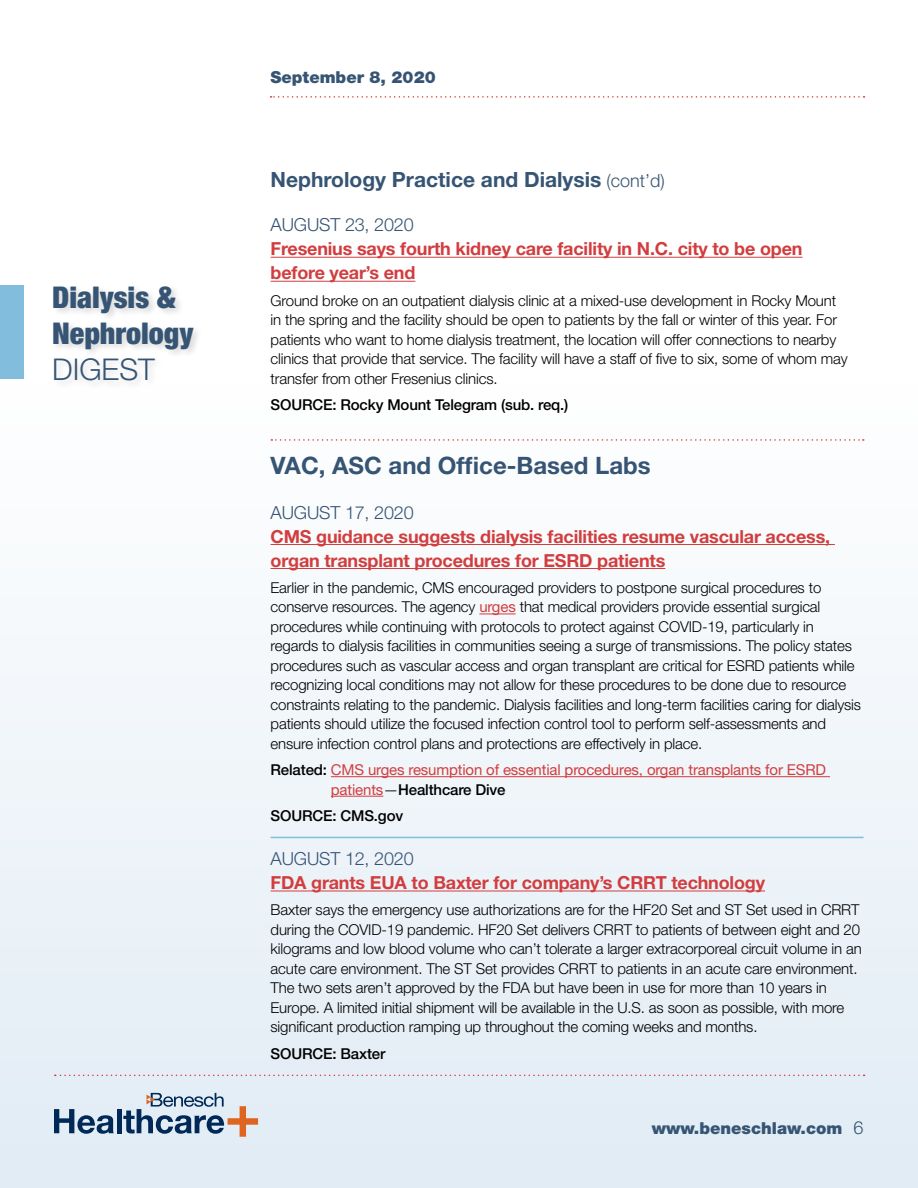
<style>
.page{position:relative;width:918px;height:1188px;background:#fff}
.page>*{position:absolute;margin:0;border:0;box-sizing:border-box;transform-origin:0 0}
.t1{font:900 condensed 30px/36px "Helvetica Neue";color:#365473}
.t2{font:300 30px "Helvetica Neue";color:#365473}
.t3{font:700 24px "Helvetica Neue";color:#365473}
.t4{font:700 21px "Helvetica Neue";color:#365473}
.t5{font:700 18px/24px "Helvetica Neue";letter-spacing:-.01em;color:#d23d3e}
.t6{font:300 18px "Helvetica Neue";letter-spacing:-.01em;color:#365473}
.t7{font:900 16.5px "Helvetica Neue";color:#365473}
.t8{font:300 15px/19.5px "Helvetica Neue";letter-spacing:-.01em;color:#000}
.t9{font:15px/19.5px "Helvetica Neue";letter-spacing:-.01em;color:#d23d3e}
.t10{font:500 15px "Helvetica Neue";letter-spacing:-.01em;color:#000}
.s1{font-weight:300;font-size:18px}
.s2{font-weight:400;color:#d23d3e}
.s3{font-weight:500;color:#000}
.s4{font-weight:300;color:#000}
</style>
<div class="page">
<div style="left:0;top:385px;width:918px;height:803px;background:linear-gradient(to bottom,#fefefe,#e1ebf4)"></div>
<hr style="left:271px;top:257px;width:532px;height:1px;background:#d23d3e">
<hr style="left:271px;top:281px;width:144px;height:1px;background:#d23d3e">
<svg style="left:271px;top:439px;width:593px;height:2px"></svg>
<hr style="left:271px;top:544px;width:564px;height:1px;background:#d23d3e">
<hr style="left:271px;top:568px;width:394px;height:1px;background:#d23d3e">
<hr style="left:479px;top:614px;width:37px;height:1px;background:#d23d3e">
<hr style="left:331px;top:776px;width:499px;height:1px;background:#d23d3e">
<hr style="left:331px;top:796px;width:52px;height:1px;background:#d23d3e">
<hr style="left:271px;top:837px;width:593px;height:1px;background:#82bddd">
<hr style="left:271px;top:891px;width:494px;height:1px;background:#d23d3e">
<svg style="left:271px;top:96px;width:594px;height:2px"></svg>
<div style="left:0;top:285px;width:23px;height:93px;background:#82bddd"></div>
<svg style="left:55px;top:1075px;width:810px;height:1px"></svg>
<svg style="left:54px;top:1109px;width:60px;height:25px"></svg>
<hr style="left:117px;top:1109px;width:4px;height:24px;background:#002957">
<svg style="left:123px;top:1093px;width:135px;height:44px;background:#adb6c2"></svg>
<div style="left:51px;top:283px;width:151px;height:106px;background:#000;opacity:.15"></div>
<h1 class="t1" style="left:52px;top:279px;width:143px">Dialysis &amp;<br>Nephrology</h1>
<h1 class="t2" style="left:52px;top:351px;width:104px">DIGEST</h1>
<p class="t7" style="left:271px;top:67px;width:167px">September 8, 2020</p>
<h3 class="t4" style="left:271px;top:167px;width:396px">Nephrology Practice and Dialysis <span class="s1">(cont’d)</span></h3>
<p class="t6" style="left:271px;top:214px;width:145px">AUGUST 23, 2020</p>
<p class="t5" style="left:271px;top:237px;width:533px">Fresenius says fourth kidney care facility in N.C. city to be open before year’s end</p>
<p class="t8" style="left:271px;top:290px;width:579px">Ground broke on an outpatient dialysis clinic at a mixed-use development in Rocky Mount in the spring and the facility should be open to patients by the fall or winter of this year. For patients who want to home dialysis treatment, the location will offer connections to nearby clinics that provide that service. The facility will have a staff of five to six, some of whom may transfer from other Fresenius clinics.</p>
<p class="t10" style="left:271px;top:396px;width:299px">SOURCE: Rocky Mount Telegram (sub. req.)</p>
<h2 class="t3" style="left:271px;top:451px;width:382px">VAC, ASC and Office-Based Labs</h2>
<p class="t6" style="left:271px;top:501px;width:145px">AUGUST 17, 2020</p>
<p class="t5" style="left:271px;top:524px;width:561px">CMS guidance suggests dialysis facilities resume vascular access, organ transplant procedures for ESRD patients</p>
<p class="t8" style="left:271px;top:578px;width:592px">Earlier in the pandemic, CMS encouraged providers to postpone surgical procedures to conserve resources. The agency <span class="s2">urges</span> that medical providers provide essential surgical procedures while continuing with protocols to protect against COVID-19, particularly in regards to dialysis facilities in communities seeing a surge of transmissions. The policy states procedures such as vascular access and organ transplant are critical for ESRD patients while recognizing local conditions may not allow for these procedures to be done due to resource constraints relating to the pandemic. Dialysis facilities and long-term facilities caring for dialysis patients should utilize the focused infection control tool to perform self-assessments and ensure infection control plans and protections are effectively in place.</p>
<p class="t9" style="left:331px;top:760px;width:497px;text-indent:-60px"><span class="s3">Related:</span> CMS urges resumption of essential procedures, organ transplants for ESRD patients<span class="s4">—</span><span class="s3">Healthcare Dive</span></p>
<p class="t10" style="left:271px;top:807px;width:134px">SOURCE: CMS.gov</p>
<p class="t6" style="left:271px;top:848px;width:145px">AUGUST 12, 2020</p>
<p class="t5" style="left:271px;top:870px;width:496px">FDA grants EUA to Baxter for company’s CRRT technology</p>
<p class="t8" style="left:271px;top:900px;width:593px">Baxter says the emergency use authorizations are for the HF20 Set and ST Set used in CRRT during the COVID-19 pandemic. HF20 Set delivers CRRT to patients of between eight and 20 kilograms and low blood volume who can’t tolerate a larger extracorporeal circuit volume in an acute care environment. The ST Set provides CRRT to patients in an acute care environment.<br>The two sets aren’t approved by the FDA but have been in use for more than 10 years in Europe. A limited initial shipment will be available in the U.S. as soon as possible, with more significant production ramping up throughout the coming weeks and months.</p>
<p class="t10" style="left:271px;top:1044px;width:116px">SOURCE: Baxter</p>
<p class="t7" style="left:652px;top:1119px;width:213px">www.beneschlaw.com <span class="s1">6</span></p>
</div>
